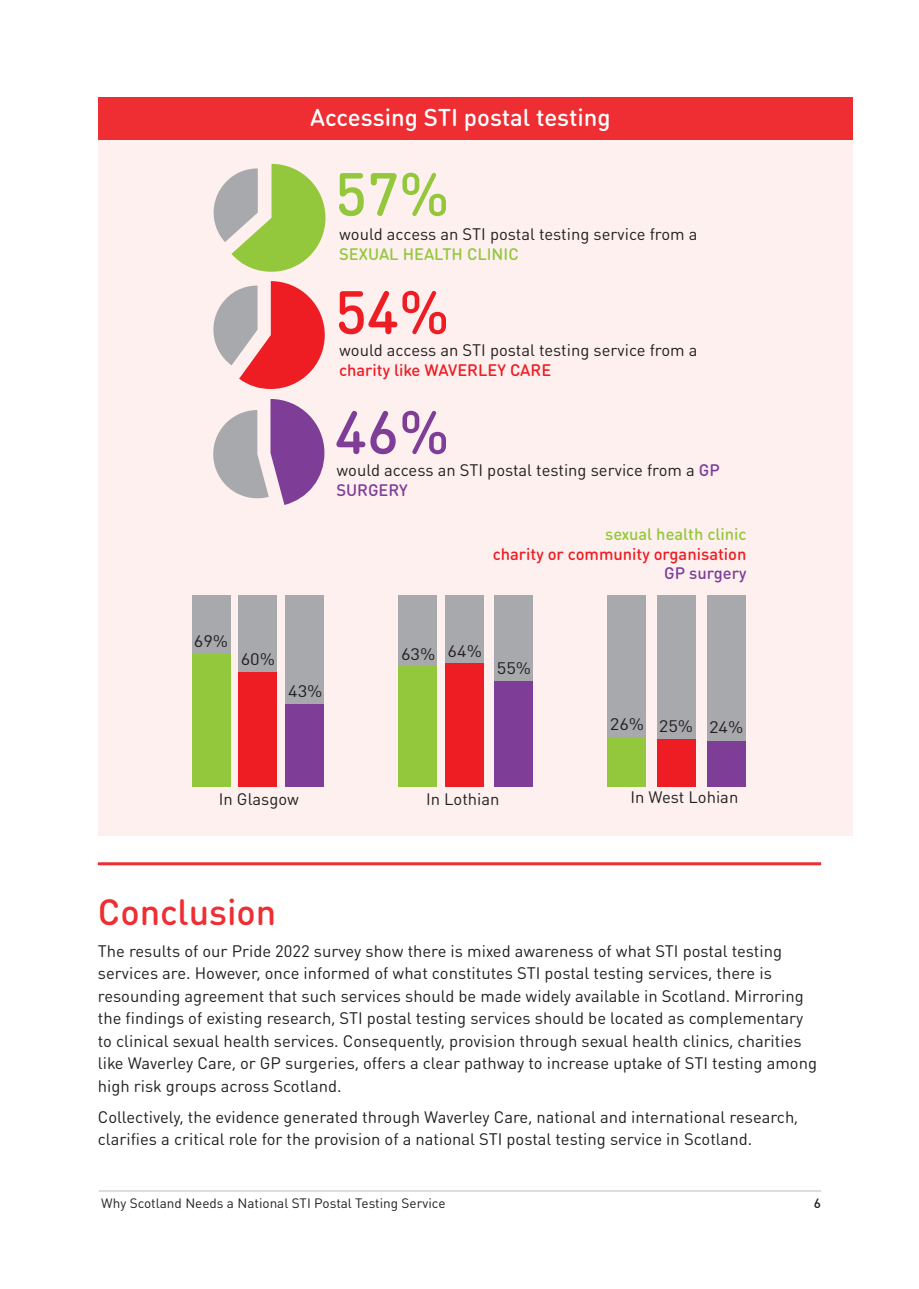
<style>
.page{position:relative;width:919px;height:1289px;background:#fff}
.page>*{position:absolute;margin:0;border:0;box-sizing:border-box;transform-origin:0 0}
.t1{font:500 60px "DIN Round Pro";color:#ee1d23}
.t2{font:500 60px "DIN Round Pro";color:#94c83c}
.t3{font:500 60px "DIN Round Pro";color:#7e3e98}
.t4{font:500 36px "DIN Round Pro";color:#ee2e33}
.t5{font:500 24px "DIN Round Pro";color:#fff}
.t6{font:16.5px/22.5px "DIN Round Pro";color:#231f20}
.t7{font:500 16.5px "DIN Round Pro";color:#ee1d23}
.t8{font:500 16.5px "DIN Round Pro";color:#94c83c}
.t9{font:16.5px "DIN Round Pro";color:#231f20;scale:1.11 1}
.t10{font:500 16.5px "DIN Round Pro";color:#7e3e98}
.t11{font:13.5px "DIN Round Pro";color:#231f20}
.t12{font:500 13.5px "DIN Round Pro";color:#231f20}
.s1{font-weight:500;color:#7e3e98}
</style>
<div class="page">
<div style="left:98px;top:101px;width:754px;height:735px;background:#fdf0ef"></div>
<div style="left:98px;top:97px;width:754px;height:42px;background:#ee2e33"></div>
<hr style="left:99px;top:1190px;width:722px;height:1px;background:#d1d2d4">
<hr style="left:98px;top:862px;width:723px;height:3px;background:#ee2e33">
<svg style="left:213px;top:281px;width:112px;height:108px"></svg>
<svg style="left:213px;top:399px;width:111px;height:106px"></svg>
<svg style="left:213px;top:164px;width:112px;height:108px"></svg>
<div style="left:607px;top:595px;width:38px;height:191px;background:#a8a9ad"></div>
<div style="left:656px;top:595px;width:39px;height:191px;background:#a8a9ad"></div>
<div style="left:707px;top:595px;width:38px;height:191px;background:#a8a9ad"></div>
<div style="left:494px;top:595px;width:38px;height:191px;background:#a8a9ad"></div>
<div style="left:446px;top:595px;width:38px;height:190px;background:#a8a9ad"></div>
<div style="left:398px;top:595px;width:39px;height:190px;background:#a8a9ad"></div>
<div style="left:285px;top:595px;width:39px;height:190px;background:#a8a9ad"></div>
<div style="left:238px;top:595px;width:39px;height:190px;background:#a8a9ad"></div>
<div style="left:192px;top:595px;width:39px;height:188px;background:#a8a9ad"></div>
<div style="left:285px;top:704px;width:39px;height:82px;background:#7e3e98"></div>
<div style="left:494px;top:681px;width:38px;height:105px;background:#7e3e98"></div>
<div style="left:707px;top:740px;width:38px;height:46px;background:#7e3e98"></div>
<div style="left:238px;top:672px;width:39px;height:114px;background:#ee1d23"></div>
<div style="left:446px;top:663px;width:38px;height:123px;background:#ee1d23"></div>
<div style="left:656px;top:739px;width:39px;height:47px;background:#ee1d23"></div>
<div style="left:192px;top:654px;width:39px;height:132px;background:#94c83c"></div>
<div style="left:398px;top:666px;width:39px;height:120px;background:#94c83c"></div>
<div style="left:607px;top:737px;width:38px;height:49px;background:#94c83c"></div>
<h3 class="t5" style="left:310px;top:101px;width:302px">Accessing STI postal testing</h3>
<h1 class="t2" style="left:335px;top:153px;width:116px">57%</h1>
<p class="t6" style="left:339px;top:222px;width:360px">would access an STI postal testing service from a</p>
<p class="t8" style="left:339px;top:243px;width:181px">SEXUAL HEALTH CLINIC</p>
<h1 class="t1" style="left:335px;top:271px;width:116px">54%</h1>
<p class="t6" style="left:339px;top:338px;width:360px">would access an STI postal testing service from a</p>
<p class="t7" style="left:339px;top:359px;width:213px">charity like WAVERLEY CARE</p>
<h1 class="t3" style="left:335px;top:391px;width:116px">46%</h1>
<p class="t6" style="left:336px;top:459px;width:385px;line-height:19.8px">would access an STI postal testing service from a <span class="s1">GP<br>SURGERY</span></p>
<p class="t8" style="left:605px;top:522px;width:143px">sexual health clinic</p>
<p class="t7" style="left:492px;top:542px;width:255px">charity or community organisation</p>
<p class="t10" style="left:664px;top:562px;width:84px">GP surgery</p>
<p class="t9" style="left:194px;top:630px;width:33px">69%</p>
<p class="t9" style="left:241px;top:648px;width:33px">60%</p>
<p class="t9" style="left:288px;top:680px;width:33px">43%</p>
<p class="t9" style="left:401px;top:641px;width:74px">63% 64%</p>
<p class="t9" style="left:497px;top:657px;width:33px">55%</p>
<p class="t9" style="left:609px;top:714px;width:122px">26% 25% 24%</p>
<p class="t6" style="left:219px;top:787px;width:82px">In Glasgow</p>
<p class="t6" style="left:426px;top:787px;width:75px">In Lothian</p>
<p class="t6" style="left:630px;top:785px;width:109px">In West Lohian</p>
<h2 class="t4" style="left:98px;top:887px;width:180px">Conclusion</h2>
<p class="t6" style="left:98px;top:939px;width:720px">The results of our Pride 2022 survey show there is mixed awareness of what STI postal testing services are. However, once informed of what constitutes STI postal testing services, there is resounding agreement that such services should be made widely available in Scotland. Mirroring the findings of existing research, STI postal testing services should be located as complementary to clinical sexual health services. Consequently, provision through sexual health clinics, charities like Waverley Care, or GP surgeries, offers a clear pathway to increase uptake of STI testing among high risk groups across Scotland.</p>
<p class="t6" style="left:98px;top:1105px;width:701px">Collectively, the evidence generated through Waverley Care, national and international research, clarifies a critical role for the provision of a national STI postal testing service in Scotland.</p>
<p class="t11" style="left:101px;top:1193px;width:346px">Why Scotland Needs a National STI Postal Testing Service</p>
<p class="t12" style="left:813px;top:1193px;width:9px">6</p>
</div>
